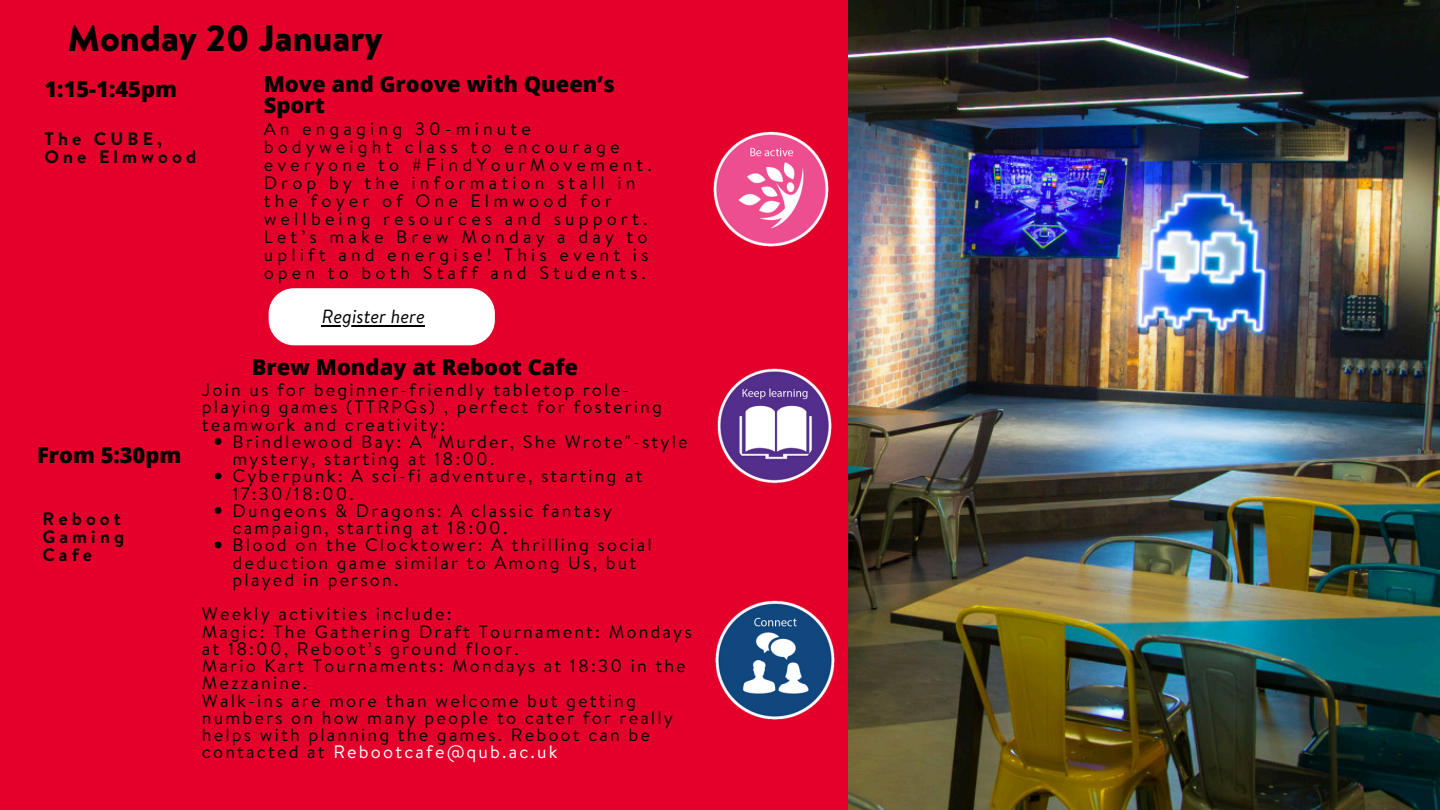
<style>
.page{position:relative;width:1440px;height:810px;background:#e4002b}
.page>*{position:absolute;margin:0;border:0;box-sizing:border-box;transform-origin:0 0}
.t1{font:900 36.7px "Brandon Text";color:#000}
.t2{font:800 21.9px/21.8px "Open Sans";color:#000}
.t3{font:italic 19.1px "Brandon Text";color:#000}
.t4{font:18px/17.2px "Brandon Text";letter-spacing:.12em;color:#000}
.t5{font:18px/18px "Brandon Text";letter-spacing:.23em;color:#000}
.t6{font:700 18px/18px "Brandon Text";letter-spacing:.23em;color:#000}
.s1{color:#fff}
</style>
<div class="page">
<div style="left:269px;top:288px;width:226px;height:57px;background:#fff;border-radius:25px"></div>
<hr style="left:322px;top:325px;width:103px;height:1px;background:#000">
<img style="left:713px;top:131px;width:116px;height:116px">
<img style="left:717px;top:368px;width:115px;height:116px">
<img style="left:715px;top:600px;width:120px;height:120px">
<img style="left:848px;top:0;width:592px;height:810px">
<svg style="left:215px;top:438px;width:6px;height:7px"></svg>
<svg style="left:215px;top:473px;width:6px;height:6px"></svg>
<svg style="left:215px;top:507px;width:6px;height:7px"></svg>
<svg style="left:215px;top:542px;width:6px;height:6px"></svg>
<p class="t1" style="left:68px;top:12px;width:316px">Monday 20 January</p>
<h1 class="t2" style="left:44px;top:78px;width:134px">1:15-1:45pm</h1>
<h3 class="t6" style="left:44px;top:130px;width:153px">The CUBE,<br>One Elmwood</h3>
<p class="t2" style="left:264px;top:72px;width:352px">Move and Groove with Queen’s<br>Sport</p>
<p class="t5" style="left:264px;top:119px;width:390px">An engaging 30-minute bodyweight class to encourage everyone to #FindYourMovement.<br>Drop by the information stall in the foyer of One Elmwood for wellbeing resources and support.<br>Let’s make Brew Monday a day to uplift and energise! This event is open to both Staff and Students.</p>
<p class="t3" style="left:322px;top:303px;width:105px">Register here</p>
<h4 class="t2" style="left:252px;top:355px;width:328px">Brew Monday at Reboot Cafe</h4>
<p class="t2" style="left:37px;top:444px;width:146px">From 5:30pm</p>
<p class="t6" style="left:42px;top:510px;width:83px">Reboot<br>Gaming<br>Cafe</p>
<p class="t4" style="left:202px;top:381px;width:461px">Join us for beginner-friendly tabletop role&shy;playing games (TTRPGs) , perfect for fostering teamwork and creativity:</p>
<h3 class="t4" style="left:233px;top:433px;width:457px">Brindlewood Bay: A "Murder, She Wrote"-style mystery, starting at 18:00.</h3>
<p class="t4" style="left:233px;top:467px;width:412px">Cyberpunk: A sci-fi adventure, starting at<br>17:30/18:00.</p>
<p class="t4" style="left:233px;top:502px;width:381px">Dungeons &amp; Dragons: A classic fantasy campaign, starting at 18:00.</p>
<p class="t4" style="left:233px;top:536px;width:421px">Blood on the Clocktower: A thrilling social deduction game similar to Among Us, but played in person.</p>
<p class="t4" style="left:202px;top:605px;width:251px">Weekly activities include:</p>
<p class="t4" style="left:202px;top:622px;width:491px">Magic: The Gathering Draft Tournament: Mondays at 18:00, Reboot’s ground floor.</p>
<p class="t4" style="left:202px;top:657px;width:485px">Mario Kart Tournaments: Mondays at 18:30 in the<br>Mezzanine.</p>
<p class="t4" style="left:202px;top:691px;width:473px">Walk-ins are more than welcome but getting numbers on how many people to cater for really helps with planning the games. Reboot can be contacted at <span class="s1">Rebootcafe@qub.ac.uk</span></p>
</div>
